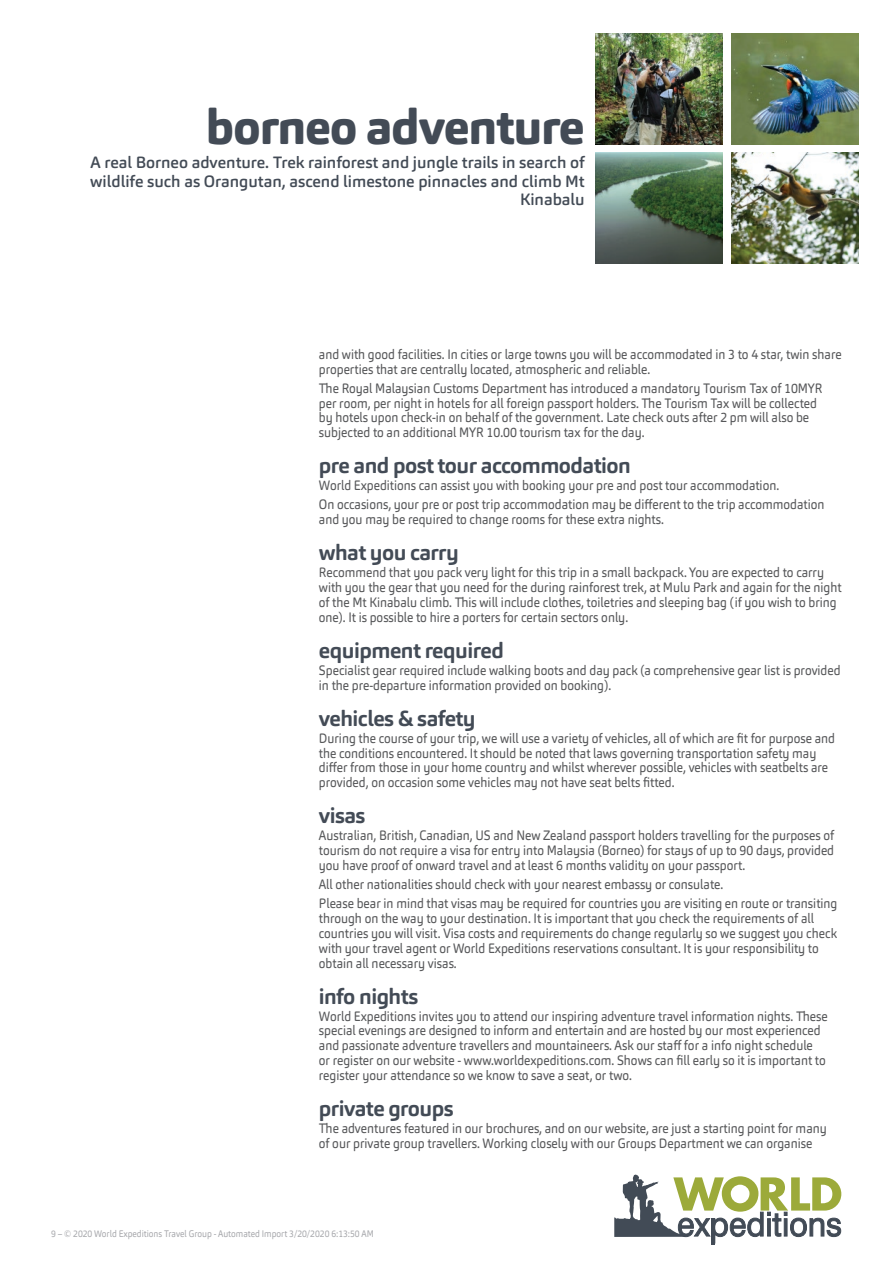
<style>
.page{position:relative;width:893px;height:1263px;background:#fff}
.page>*{position:absolute;margin:0;border:0;box-sizing:border-box;transform-origin:0 0}
.t1{font:800 48.6px "Carnas";letter-spacing:-.025em;color:#434b56}
.t2{font:700 21.6px "Carnas";letter-spacing:-.025em;color:#434b56}
.t3{font:500 16.2px/18.9px "Carnas";color:#434b56;text-align:right}
.t4{font:13.5px/14.9px "Carnas";color:#57585a;scale:.9 1}
.t5{font:9.45px "Carnas";color:#a8a9ad;scale:.9 1}
</style>
<div class="page">
<svg style="left:614px;top:1174px;width:228px;height:71px"></svg>
<img style="left:595px;top:34px;width:128px;height:110px">
<img style="left:731px;top:34px;width:128px;height:110px">
<img style="left:595px;top:153px;width:128px;height:110px">
<img style="left:731px;top:153px;width:128px;height:110px">
<h1 class="t1" style="left:206px;top:96px;width:380px">borneo adventure</h1>
<p class="t3" style="left:90px;top:152px;width:496px">A real Borneo adventure. Trek rainforest and jungle trails in search of wildlife such as Orangutan, ascend limestone pinnacles and climb Mt<br>Kinabalu</p>
<p class="t4" style="left:319px;top:347px;width:582px">and with good facilities. In cities or large towns you will be accommodated in 3 to 4 star, twin share properties that are centrally located, atmospheric and reliable.</p>
<p class="t4" style="left:319px;top:381px;width:561px">The Royal Malaysian Customs Department has introduced a mandatory Tourism Tax of 10MYR per room, per night in hotels for all foreign passport holders. The Tourism Tax will be collected by hotels upon check‑in on behalf of the government. Late check outs after 2 pm will also be subjected to an additional MYR 10.00 tourism tax for the day.</p>
<h2 class="t2" style="left:319px;top:452px;width:313px">pre and post tour accommodation</h2>
<p class="t4" style="left:319px;top:476px;width:563px;line-height:19px">World Expeditions can assist you with booking your pre and post tour accommodation.<br>On occasions, your pre or post trip accommodation may be different to the trip accommodation</p>
<p class="t4" style="left:319px;top:512px;width:385px">and you may be required to change rooms for these extra nights.</p>
<h2 class="t2" style="left:319px;top:539px;width:141px">what you carry</h2>
<p class="t4" style="left:319px;top:565px;width:582px">Recommend that you pack very light for this trip in a small backpack. You are expected to carry with you the gear that you need for the during rainforest trek, at Mulu Park and again for the night of the Mt Kinabalu climb. This will include clothes, toiletries and sleeping bag (if you wish to bring one). It is possible to hire a porters for certain sectors only.</p>
<h2 class="t2" style="left:319px;top:636px;width:186px">equipment required</h2>
<p class="t4" style="left:319px;top:663px;width:581px">Specialist gear required include walking boots and day pack (a comprehensive gear list is provided in the pre‑departure information provided on booking).</p>
<h2 class="t2" style="left:319px;top:704px;width:158px">vehicles &amp; safety</h2>
<p class="t4" style="left:319px;top:730px;width:575px">During the course of your trip, we will use a variety of vehicles, all of which are fit for purpose and the conditions encountered. It should be noted that laws governing transportation safety may differ from those in your home country and whilst wherever possible, vehicles with seatbelts are provided, on occasion some vehicles may not have seat belts fitted.</p>
<h2 class="t2" style="left:319px;top:802px;width:48px">visas</h2>
<p class="t4" style="left:319px;top:828px;width:574px;text-align:justify">Australian, British, Canadian, US and New Zealand passport holders travelling for the purposes of tourism do not require a visa for entry into Malaysia (Borneo) for stays of up to 90 days, provided you have proof of onward travel and at least 6 months validity on your passport.</p>
<p class="t4" style="left:319px;top:875px;width:578px;line-height:19px">All other nationalities should check with your nearest embassy or consulate.<br>Please bear in mind that visas may be required for countries you are visiting en route or transiting</p>
<p class="t4" style="left:319px;top:911px;width:577px">through on the way to your destination. It is important that you check the requirements of all countries you will visit. Visa costs and requirements do change regularly so we suggest you check with your travel agent or World Expeditions reservations consultant. It is your responsibility to obtain all necessary visas.</p>
<h2 class="t2" style="left:319px;top:982px;width:101px">info nights</h2>
<p class="t4" style="left:319px;top:1008px;width:567px">World Expeditions invites you to attend our inspiring adventure travel information nights. These special evenings are designed to inform and entertain and are hosted by our most experienced and passionate adventure travellers and mountaineers. Ask our staff for a info night schedule<br>or register on our website ‑ www.worldexpeditions.com. Shows can fill early so it is important to register your attendance so we know to save a seat, or two.</p>
<h2 class="t2" style="left:319px;top:1094px;width:136px">private groups</h2>
<p class="t4" style="left:319px;top:1121px;width:566px">The adventures featured in our brochures, and on our website, are just a starting point for many of our private group travellers. Working closely with our Groups Department we can organise</p>
<p class="t5" style="left:51px;top:1227px;width:360px">9 – © 2020 World Expeditions Travel Group - Automated Import 3/20/2020 6:13:50 AM</p>
</div>
